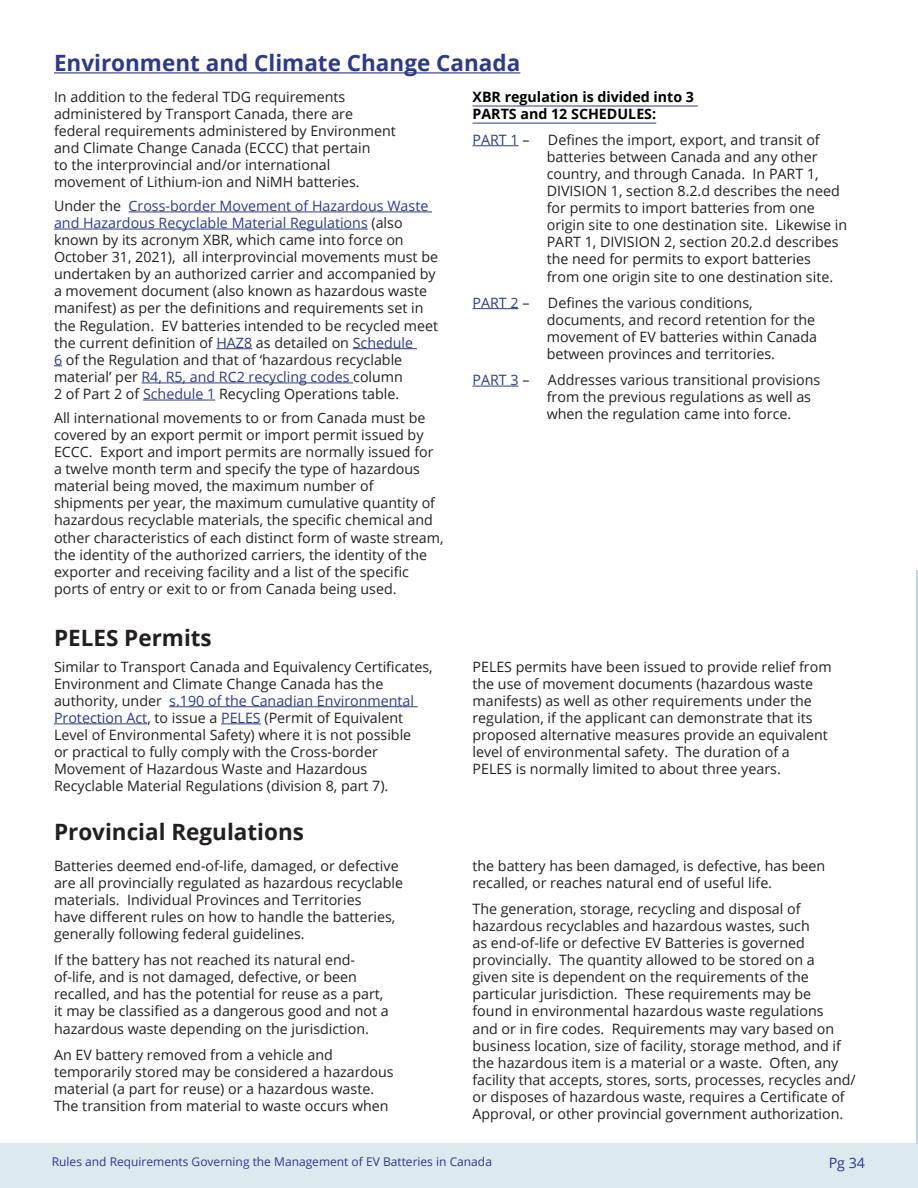
<style>
.page{position:relative;width:918px;height:1188px;background:#fff}
.page>*{position:absolute;margin:0;border:0;box-sizing:border-box;transform-origin:0 0}
.Section_sub_headings{font:700 22.5px "Open Sans";color:#2d3a8c}
.Section_sub_headings-2{font:700 22.5px "Open Sans";color:#231f20}
.Body{font:14.25px/17.1px "Open Sans";color:#231f20}
.Indent_list{font:14.25px/17.1px "Open Sans";color:#231f20}
.Body-2{font:700 14.25px/17.1px "Open Sans";color:#000}
.Indent_list-2{font:14.25px "Open Sans";color:#2d3a8c}
.t1{font:12px "Open Sans";color:#2d3a8c}
.s1{color:#2d3a8c}
.s2{color:#231f20}
</style>
<div class="page">
<div style="left:0;top:1144px;width:918px;height:44px;background:#dce9ee"></div>
<hr style="left:129px;top:212px;width:303px;height:1px;background:#2d3a8c">
<hr style="left:54px;top:229px;width:314px;height:1px;background:#2d3a8c">
<hr style="left:216px;top:348px;width:36px;height:1px;background:#2d3a8c">
<hr style="left:353px;top:348px;width:64px;height:1px;background:#2d3a8c">
<hr style="left:142px;top:383px;width:211px;height:1px;background:#2d3a8c">
<hr style="left:143px;top:400px;width:72px;height:1px;background:#2d3a8c">
<hr style="left:472px;top:106px;width:226px;height:1px;background:#2d3a8c">
<hr style="left:472px;top:123px;width:184px;height:1px;background:#2d3a8c">
<hr style="left:472px;top:145px;width:47px;height:1px;background:#2d3a8c">
<hr style="left:472px;top:308px;width:47px;height:1px;background:#2d3a8c">
<hr style="left:472px;top:386px;width:47px;height:1px;background:#2d3a8c">
<hr style="left:54px;top:72px;width:466px;height:1px;background:#2d3a8c">
<hr style="left:169px;top:706px;width:249px;height:1px;background:#2d3a8c">
<hr style="left:54px;top:724px;width:93px;height:1px;background:#2d3a8c">
<hr style="left:221px;top:724px;width:40px;height:1px;background:#2d3a8c">
<hr style="left:917px;top:570px;width:1px;height:574px;background:#b7d5ef">
<p class="Section_sub_headings" style="left:54px;top:47px;width:468px">Environment and Climate Change Canada</p>
<p class="Body" style="left:54px;top:87px;width:344px">In addition to the federal TDG requirements administered by Transport Canada, there are federal requirements administered by Environment and Climate Change Canada (ECCC) that pertain<br>to the interprovincial and/or international movement of Lithium-ion and NiMH batteries.</p>
<p class="Body" style="left:54px;top:197px;width:386px">Under the <span class="s1">Cross-border Movement of Hazardous Waste and Hazardous Recyclable Material Regulations</span> (also known by its acronym XBR, which came into force on October 31, 2021), all interprovincial movements must be undertaken by an authorized carrier and accompanied by a movement document (also known as hazardous waste manifest) as per the definitions and requirements set in the Regulation. EV batteries intended to be recycled meet the current definition of <span class="s1">HAZ8</span> as detailed on <span class="s1">Schedule<br>6</span> of the Regulation and that of ‘hazardous recyclable material’ per <span class="s1">R4, R5, and RC2 recycling codes</span> column<br>2 of Part 2 of <span class="s1">Schedule 1</span> Recycling Operations table.</p>
<p class="Body" style="left:54px;top:409px;width:391px">All international movements to or from Canada must be covered by an export permit or import permit issued by ECCC. Export and import permits are normally issued for a twelve month term and specify the type of hazardous material being moved, the maximum number of shipments per year, the maximum cumulative quantity of hazardous recyclable materials, the specific chemical and other characteristics of each distinct form of waste stream, the identity of the authorized carriers, the identity of the exporter and receiving facility and a list of the specific ports of entry or exit to or from Canada being used.</p>
<p class="Section_sub_headings-2" style="left:54px;top:622px;width:159px">PELES Permits</p>
<p class="Body-2" style="left:472px;top:87px;width:223px">XBR regulation is divided into 3<br>PARTS and 12 SCHEDULES:</p>
<p class="Indent_list-2" style="left:472px;top:130px;width:58px">PART 1 <span class="s2">–</span></p>
<p class="Indent_list" style="left:547px;top:131px;width:302px">Defines the import, export, and transit of batteries between Canada and any other country, and through Canada. In PART 1, DIVISION 1, section 8.2.d describes the need for permits to import batteries from one origin site to one destination site. Likewise in PART 1, DIVISION 2, section 20.2.d describes the need for permits to export batteries<br>from one origin site to one destination site.</p>
<p class="Indent_list-2" style="left:472px;top:293px;width:58px">PART 2 <span class="s2">–</span></p>
<p class="Indent_list" style="left:547px;top:294px;width:272px">Defines the various conditions, documents, and record retention for the movement of EV batteries within Canada between provinces and territories.</p>
<p class="Indent_list-2" style="left:472px;top:370px;width:58px">PART 3 <span class="s2">–</span></p>
<p class="Indent_list" style="left:547px;top:371px;width:275px">Addresses various transitional provisions from the previous regulations as well as when the regulation came into force.</p>
<p class="Body" style="left:54px;top:657px;width:380px">Similar to Transport Canada and Equivalency Certificates, Environment and Climate Change Canada has the authority, under <span class="s1">s.190 of the Canadian Environmental Protection Act</span>, to issue a <span class="s1">PELES</span> (Permit of Equivalent Level of Environmental Safety) where it is not possible<br>or practical to fully comply with the Cross-border Movement of Hazardous Waste and Hazardous Recyclable Material Regulations (division 8, part 7).</p>
<p class="Body" style="left:472px;top:657px;width:361px">PELES permits have been issued to provide relief from the use of movement documents (hazardous waste manifests) as well as other requirements under the regulation, if the applicant can demonstrate that its proposed alternative measures provide an equivalent level of environmental safety. The duration of a PELES is normally limited to about three years.</p>
<p class="Section_sub_headings-2" style="left:54px;top:816px;width:252px">Provincial Regulations</p>
<p class="Body" style="left:54px;top:857px;width:351px">Batteries deemed end-of-life, damaged, or defective are all provincially regulated as hazardous recyclable materials. Individual Provinces and Territories<br>have different rules on how to handle the batteries, generally following federal guidelines.</p>
<p class="Body" style="left:54px;top:951px;width:336px">If the battery has not reached its natural end&shy;of-life, and is not damaged, defective, or been recalled, and has the potential for reuse as a part, it may be classified as a dangerous good and not a hazardous waste depending on the jurisdiction.</p>
<p class="Body" style="left:54px;top:1046px;width:341px">An EV battery removed from a vehicle and temporarily stored may be considered a hazardous material (a part for reuse) or a hazardous waste.<br>The transition from material to waste occurs when</p>
<p class="Body" style="left:472px;top:857px;width:354px">the battery has been damaged, is defective, has been recalled, or reaches natural end of useful life.</p>
<p class="Body" style="left:472px;top:900px;width:385px">The generation, storage, recycling and disposal of hazardous recyclables and hazardous wastes, such<br>as end-of-life or defective EV Batteries is governed provincially. The quantity allowed to be stored on a<br>given site is dependent on the requirements of the particular jurisdiction. These requirements may be<br>found in environmental hazardous waste regulations<br>and or in fire codes. Requirements may vary based on business location, size of facility, storage method, and if the hazardous item is a material or a waste. Often, any facility that accepts, stores, sorts, processes, recycles and/ or disposes of hazardous waste, requires a Certificate of Approval, or other provincial government authorization.</p>
<p class="t1" style="left:52px;top:1154px;width:442px">Rules and Requirements Governing the Management of EV Batteries in Canada</p>
<p class="Indent_list-2" style="left:829px;top:1153px;width:38px">Pg 34</p>
</div>
